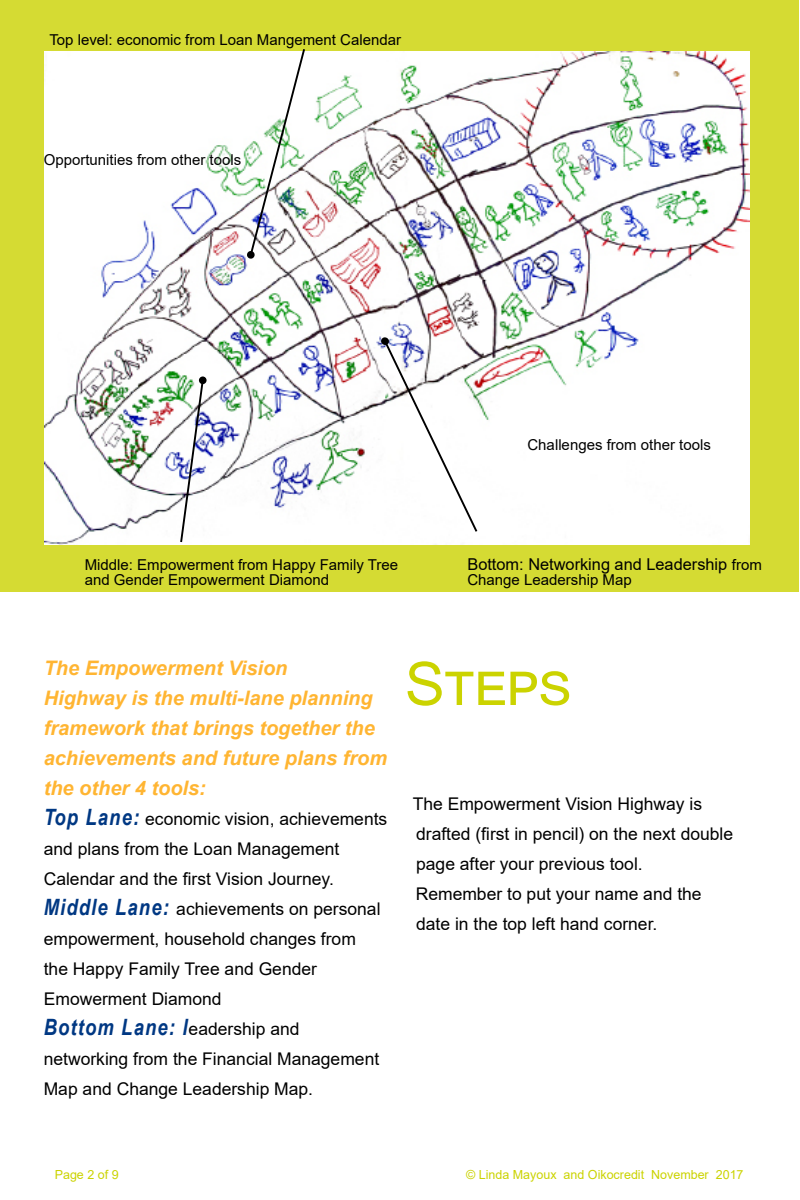
<style>
.page{position:relative;width:800px;height:1200px;background:#fff}
.page>*{position:absolute;margin:0;border:0;box-sizing:border-box;transform-origin:0 0}
.t1{font:60px "Arial";color:#cbd300}
.t2{font:italic 700 22.5px "Arial Narrow";letter-spacing:.05em;color:#003883}
.t3{font:italic 700 20px/30px "Arial";color:#ffb532}
.t4{font:17.5px/30px "Arial";color:#000}
.t5{font:16.38px "Arial";color:#000}
.t6{font:15px/15px "Arial";color:#000}
.t7{font:12.5px "Arial";color:#cbd300}
.s1{font-size:15px}
.s2{font-family:"Arial Narrow";font-weight:700;font-style:italic;font-size:22.5px;color:#003883}
.s3{font-family:"Arial";font-weight:400;font-style:normal;font-size:17.5px;color:#000}
</style>
<div class="page">
<div style="left:1px;top:1px;width:798px;height:591px;background:#d5db33"></div>
<img style="left:45px;top:51px;width:705px;height:494px">
<svg style="left:246px;top:49px;width:60px;height:210px;background:#e0e5e1"></svg>
<svg style="left:177px;top:378px;width:29px;height:166px;background:#d2d6db"></svg>
<div style="left:199px;top:376px;width:8px;height:8px;background:#000;border-radius:50%"></div>
<svg style="left:380px;top:332px;width:99px;height:208px;background:#f1f1f2"></svg>
<p class="t6" style="left:49px;top:32px;width:353px">Top level: economic from Loan Mangement Calendar</p>
<p class="t6" style="left:44px;top:152px;width:199px">Opportunities from other tools</p>
<p class="t6" style="left:527px;top:437px;width:185px">Challenges from other tools</p>
<p class="t6" style="left:85px;top:557px;width:315px">Middle: Empowerment from Happy Family Tree and Gender Empowerment Diamond</p>
<p class="t5" style="left:467px;top:553px;width:296px">Bottom: Networking and Leadership <span class="s1">from</span></p>
<p class="t6" style="left:467px;top:572px;width:166px">Change Leadership Map</p>
<p class="t3" style="left:44px;top:654px;width:345px">The Empowerment Vision<br>Highway is the multi-lane planning framework that brings together the achievements and future plans from the other 4 tools:</p>
<p class="t4" style="left:44px;top:804px;width:345px"><span class="s2">Top Lane:</span> economic vision, achievements and plans from the Loan Management Calendar and the first Vision Journey.<br><span class="s2">Middle Lane:</span> achievements on personal empowerment, household changes from<br>the Happy Family Tree and Gender Emowerment Diamond</p>
<p class="t2" style="left:44px;top:1010px;width:257px">Bottom Lane: l<span class="s3">eadership and</span></p>
<p class="t4" style="left:44px;top:1044px;width:337px">networking from the Financial Management<br>Map and Change Leadership Map.</p>
<h1 class="t1" style="left:405px;top:643px;width:168px">Steps</h1>
<p class="t4" style="left:413px;top:789px;width:322px">The Empowerment Vision Highway is drafted (first in pencil) on the next double page after your previous tool.<br>Remember to put your name and the date in the top left hand corner.</p>
<p class="t7" style="left:55px;top:1166px;width:65px">Page 2 of 9</p>
<p class="t7" style="left:466px;top:1166px;width:279px">© Linda Mayoux and Oikocredit November 2017</p>
</div>
